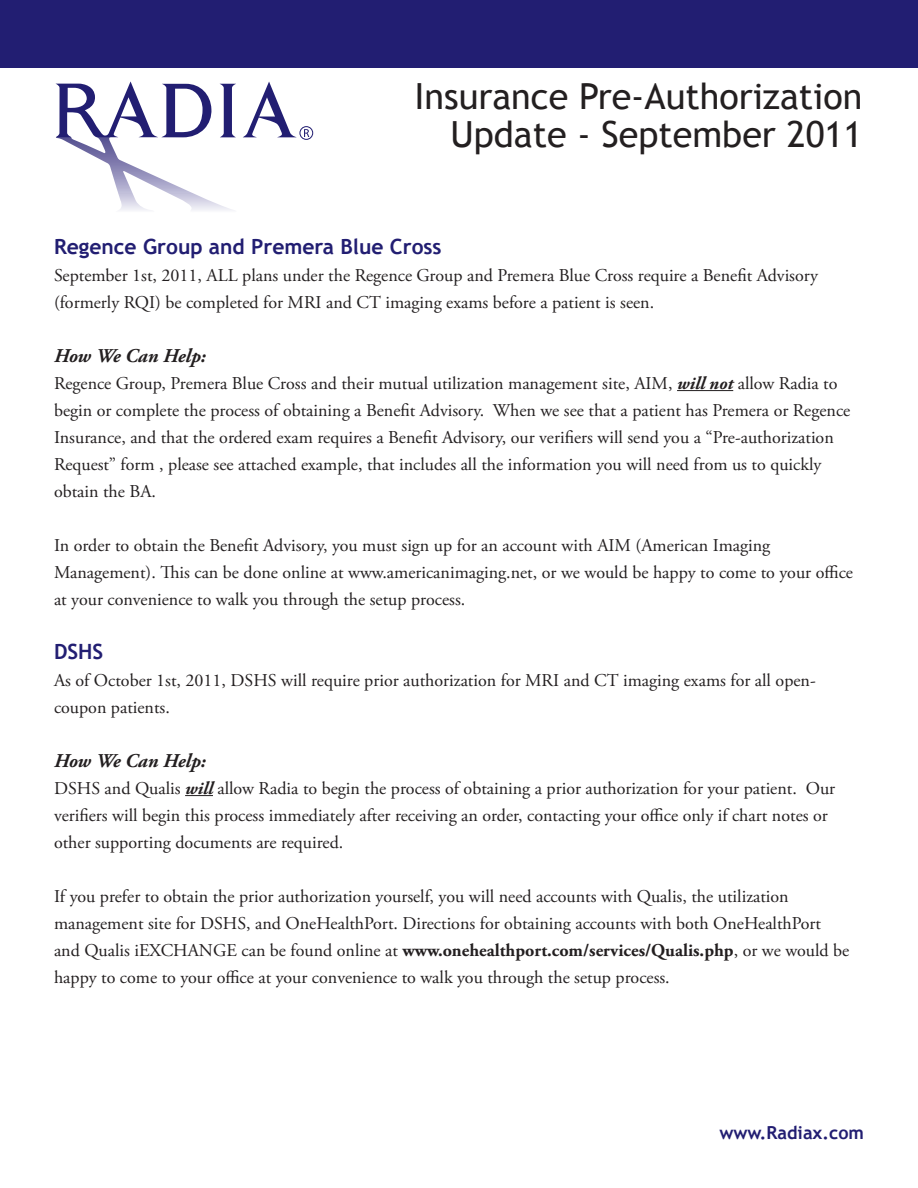
<style>
.page{position:relative;width:918px;height:1188px;background:#fff}
.page>*{position:absolute;margin:0;border:0;box-sizing:border-box;transform-origin:0 0}
.t1{font:36px/37.5px "Trebuchet MS";color:#231f20;text-align:right}
.t2{font:700 21px "Trebuchet MS";color:#221e72}
.t3{font:italic 700 19.5px "Adobe Garamond Pro";letter-spacing:-.01em;color:#231f20}
.t4{font:18px/27px "Adobe Garamond Pro";color:#231f20}
.t5{font:700 18px "Trebuchet MS";color:#221e72}
.s1{font-weight:700;font-style:italic}
.s2{font-weight:700}
</style>
<div class="page">
<div style="left:0;top:0;width:918px;height:68px;background:#221e72"></div>
<svg style="left:243px;top:82px;width:53px;height:55px"></svg>
<svg style="left:55px;top:81px;width:181px;height:129px"></svg>
<svg style="left:304px;top:129px;width:5px;height:8px"></svg>
<div style="left:299px;top:126px;width:14px;height:14px;border:1px solid #221e72;border-radius:50%"></div>
<hr style="left:677px;top:390px;width:56px;height:1px;background:#231f20">
<svg style="left:185px;top:795px;width:28px;height:1px"></svg>
<h1 class="t1" style="left:415px;top:79px;width:449px">Insurance Pre-Authorization<br>Update - September 2011</h1>
<p class="t2" style="left:54px;top:233px;width:389px">Regence Group and Premera Blue Cross</p>
<p class="t4" style="left:54px;top:262px;width:766px">September 1st, 2011, ALL plans under the Regence Group and Premera Blue Cross require a Benefit Advisory (formerly RQI) be completed for MRI and CT imaging exams before a patient is seen.</p>
<p class="t3" style="left:54px;top:344px;width:153px">How We Can Help:</p>
<p class="t4" style="left:54px;top:370px;width:798px">Regence Group, Premera Blue Cross and their mutual utilization management site, AIM, <span class="s1">will not</span> allow Radia to begin or complete the process of obtaining a Benefit Advisory. When we see that a patient has Premera or Regence Insurance, and that the ordered exam requires a Benefit Advisory, our verifiers will send you a “Pre-authorization Request” form , please see attached example, that includes all the information you will need from us to quickly obtain the BA.</p>
<p class="t4" style="left:54px;top:532px;width:801px">In order to obtain the Benefit Advisory, you must sign up for an account with AIM (American Imaging<br>Management). This can be done online at www.americanimaging.net, or we would be happy to come to your office at your convenience to walk you through the setup process.</p>
<p class="t2" style="left:54px;top:638px;width:51px">DSHS</p>
<p class="t4" style="left:54px;top:667px;width:763px">As of October 1st, 2011, DSHS will require prior authorization for MRI and CT imaging exams for all open&shy;coupon patients.</p>
<p class="t3" style="left:54px;top:749px;width:153px">How We Can Help:</p>
<p class="t4" style="left:54px;top:775px;width:783px">DSHS and Qualis <span class="s1">will</span> allow Radia to begin the process of obtaining a prior authorization for your patient. Our verifiers will begin this process immediately after receiving an order, contacting your office only if chart notes or other supporting documents are required.</p>
<p class="t4" style="left:54px;top:883px;width:797px">If you prefer to obtain the prior authorization yourself, you will need accounts with Qualis, the utilization management site for DSHS, and OneHealthPort. Directions for obtaining accounts with both OneHealthPort and Qualis iEXCHANGE can be found online at <span class="s2">www.onehealthport.com/services/Qualis.php</span>, or we would be happy to come to your office at your convenience to walk you through the setup process.</p>
<p class="t5" style="left:719px;top:1121px;width:146px">www.Radiax.com</p>
</div>
